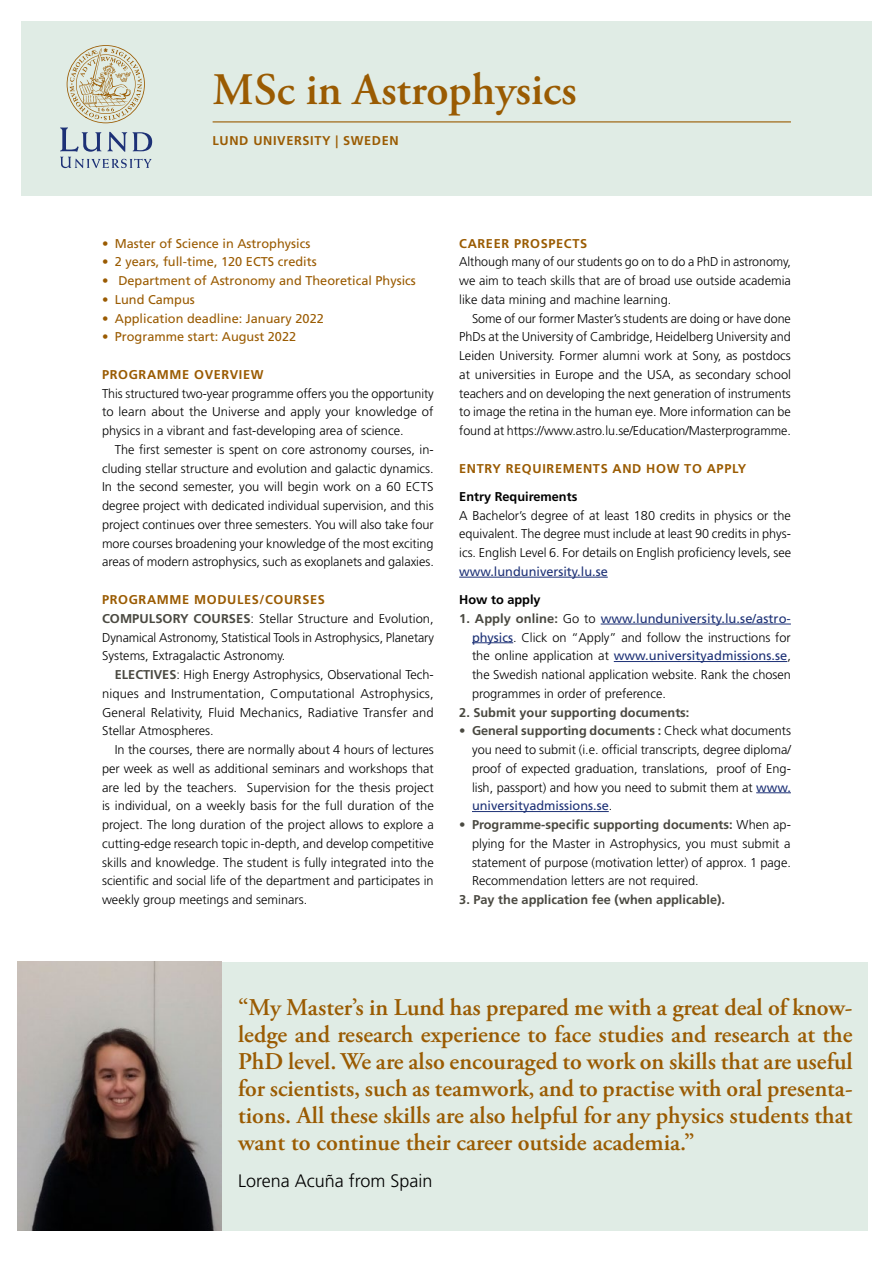
<style>
.page{position:relative;width:893px;height:1263px;background:#fff}
.page>*{position:absolute;margin:0;border:0;box-sizing:border-box;transform-origin:0 0}
.H1_Rubrik_30_p{font:600 45px "Adobe Garamond Pro";color:#9a5b02}
.Brons_Citat{font:600 24px/27px "Adobe Garamond Pro";color:#9a5b02;text-align:justify}
.Svart_Brödtext_utan{font:300 18px "Frutiger LT Std";color:#000}
.Svart_Brödtext_med_i{font:300 12.75px/18.8px "Frutiger LT Std";color:#000;text-align:justify}
.Svart_Brödtext_utan-2{font:300 12.75px/18.8px "Frutiger LT Std";color:#000;text-align:justify}
.Brödtext_Bold_t_o_m{font:300 12.75px/18.8px "Frutiger LT Std";color:#000;text-align:justify}
.t1{font:12.75px "Frutiger LT Std";color:#9a5b02}
.H2_Brons_Underrubrik{font:700 12.75px "Frutiger LT Std";letter-spacing:.05em;color:#9a5b02}
.Brödtext_Bold_t_o_m-2{font:700 12.75px "Frutiger LT Std";color:#4a4941}
.H3_Underrubrik{font:700 12.75px "Frutiger LT Std";color:#000}
.Underrad{font:700 12.75px "Frutiger LT Std";letter-spacing:.05em;color:#9a5b02}
.s1{font-weight:700;color:#4a4941}
.s2{font-weight:400;color:#1d3176}
</style>
<div class="page">
<div style="left:21px;top:21px;width:851px;height:175px;background:#e0ece5"></div>
<div style="left:17px;top:962px;width:850px;height:268px;background:#e0ece5"></div>
<svg style="left:60px;top:45px;width:92px;height:123px"></svg>
<hr style="left:213px;top:121px;width:578px;height:1px;background:#9a5b02">
<hr style="left:459px;top:577px;width:149px;height:1px;background:#1d3176">
<hr style="left:601px;top:624px;width:190px;height:1px;background:#1d3176">
<hr style="left:472px;top:642px;width:41px;height:1px;background:#1d3176">
<hr style="left:614px;top:661px;width:173px;height:1px;background:#1d3176">
<hr style="left:756px;top:792px;width:35px;height:1px;background:#1d3176">
<hr style="left:472px;top:811px;width:137px;height:1px;background:#1d3176">
<img style="left:17px;top:962px;width:204px;height:268px">
<h1 class="H1_Rubrik_30_p" style="left:213px;top:64px;width:366px">MSc in Astrophysics</h1>
<p class="Underrad" style="left:213px;top:133px;width:188px">LUND UNIVERSITY | SWEDEN</p>
<p class="t1" style="left:102px;top:236px;width:210px">• Master of Science in Astrophysics</p>
<p class="t1" style="left:102px;top:255px;width:216px">• 2 years, full-time, 120 ECTS credits</p>
<p class="t1" style="left:102px;top:273px;width:315px">• Department of Astronomy and Theoretical Physics</p>
<p class="t1" style="left:102px;top:292px;width:94px">• Lund Campus</p>
<p class="t1" style="left:102px;top:311px;width:223px">• Application deadline: January 2022</p>
<p class="t1" style="left:102px;top:330px;width:196px">• Programme start: August 2022</p>
<h2 class="H2_Brons_Underrubrik" style="left:102px;top:367px;width:163px">PROGRAMME OVERVIEW</h2>
<p class="Svart_Brödtext_utan-2" style="left:102px;top:384px;width:333px">This structured two-year programme offers you the opportunity to learn about the Universe and apply your knowledge of physics in a vibrant and fast-developing area of science.</p>
<p class="Svart_Brödtext_med_i" style="left:102px;top:440px;width:333px;text-indent:13px">The first semester is spent on core astronomy courses, in&shy;cluding stellar structure and evolution and galactic dynamics.<br>In the second semester, you will begin work on a 60 ECTS degree project with dedicated individual supervision, and this project continues over three semesters. You will also take four more courses broadening your knowledge of the most exciting areas of modern astrophysics, such as exoplanets and galaxies.</p>
<h2 class="H2_Brons_Underrubrik" style="left:102px;top:592px;width:224px">PROGRAMME MODULES/COURSES</h2>
<p class="Svart_Brödtext_utan-2" style="left:102px;top:609px;width:333px"><span class="s1">COMPULSORY COURSES</span>: Stellar Structure and Evolution, Dynamical Astronomy, Statistical Tools in Astrophysics, Planetary Systems, Extragalactic Astronomy.</p>
<p class="Svart_Brödtext_med_i" style="left:102px;top:665px;width:333px;text-indent:13px"><span class="s1">ELECTIVES</span>: High Energy Astrophysics, Observational Tech&shy;niques and Instrumentation, Computational Astrophysics, General Relativity, Fluid Mechanics, Radiative Transfer and Stellar Atmospheres.</p>
<p class="Svart_Brödtext_med_i" style="left:102px;top:740px;width:333px;text-indent:13px">In the courses, there are normally about 4 hours of lectures per week as well as additional seminars and workshops that are led by the teachers. Supervision for the thesis project is individual, on a weekly basis for the full duration of the project. The long duration of the project allows to explore a cutting-edge research topic in-depth, and develop competitive skills and knowledge. The student is fully integrated into the scientific and social life of the department and participates in weekly group meetings and seminars.</p>
<h2 class="H2_Brons_Underrubrik" style="left:459px;top:236px;width:129px">CAREER PROSPECTS</h2>
<p class="Svart_Brödtext_utan-2" style="left:459px;top:253px;width:333px">Although many of our students go on to do a PhD in astronomy, we aim to teach skills that are of broad use outside academia like data mining and machine learning.</p>
<p class="Svart_Brödtext_med_i" style="left:459px;top:309px;width:333px;text-indent:13px">Some of our former Master’s students are doing or have done PhDs at the University of Cambridge, Heidelberg University and Leiden University. Former alumni work at Sony, as postdocs at universities in Europe and the USA, as secondary school teachers and on developing the next generation of instruments to image the retina in the human eye. More information can be found at https://www.astro.lu.se/Education/Masterprogramme.</p>
<h2 class="H2_Brons_Underrubrik" style="left:459px;top:461px;width:288px">ENTRY REQUIREMENTS AND HOW TO APPLY</h2>
<h3 class="H3_Underrubrik" style="left:459px;top:489px;width:120px">Entry Requirements</h3>
<p class="Svart_Brödtext_utan-2" style="left:459px;top:506px;width:333px">A Bachelor’s degree of at least 180 credits in physics or the equivalent. The degree must include at least 90 credits in phys&shy;ics. English Level 6. For details on English proficiency levels, see <span class="s2">www.lunduniversity.lu.se</span></p>
<h3 class="H3_Underrubrik" style="left:459px;top:592px;width:83px">How to apply</h3>
<p class="Brödtext_Bold_t_o_m" style="left:472px;top:609px;width:320px;text-indent:-13px"><span class="s1">1. Apply online:</span> Go to <span class="s2">www.lunduniversity.lu.se/astro&shy;physics</span>. Click on “Apply” and follow the instructions for the online application at <span class="s2">www.universityadmissions.se</span>, the Swedish national application website. Rank the chosen programmes in order of preference.</p>
<p class="Brödtext_Bold_t_o_m-2" style="left:459px;top:705px;width:232px">2. Submit your supporting documents:</p>
<p class="Svart_Brödtext_med_i" style="left:472px;top:722px;width:320px;text-indent:-13px"><span class="s1">• General supporting documents :</span> Check what documents you need to submit (i.e. official transcripts, degree diploma/ proof of expected graduation, translations, proof of Eng&shy;lish, passport) and how you need to submit them at <span class="s2">www. universityadmissions.se</span>.</p>
<p class="Svart_Brödtext_med_i" style="left:472px;top:815px;width:320px;text-indent:-13px"><span class="s1">• Programme-specific supporting documents:</span> When ap&shy;plying for the Master in Astrophysics, you must submit a statement of purpose (motivation letter) of approx. 1 page.<br>Recommendation letters are not required.</p>
<p class="Brödtext_Bold_t_o_m-2" style="left:459px;top:892px;width:267px">3. Pay the application fee (when applicable).</p>
<p class="Brons_Citat" style="left:238px;top:994px;width:616px">“My Master’s in Lund has prepared me with a great deal of know&shy;ledge and research experience to face studies and research at the PhD level. We are also encouraged to work on skills that are useful for scientists, such as teamwork, and to practise with oral presenta&shy;tions. All these skills are also helpful for any physics students that want to continue their career outside academia.”</p>
<p class="Svart_Brödtext_utan" style="left:238px;top:1171px;width:196px">Lorena Acuña from Spain</p>
</div>
